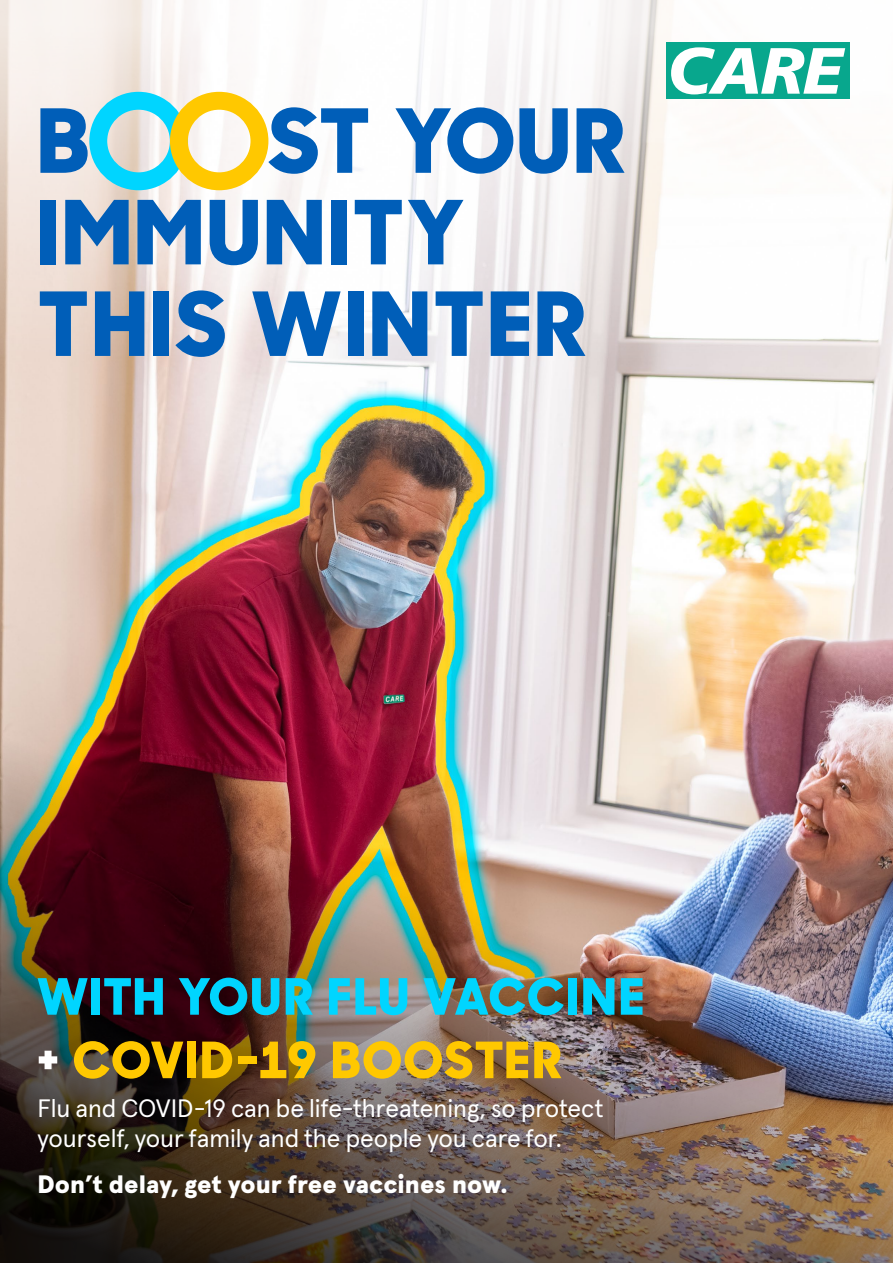
<style>
.page{position:relative;width:893px;height:1263px;background:#fff}
.page>*{position:absolute;margin:0;border:0;box-sizing:border-box;transform-origin:0 0}
.t1{font:800 88.35px/91.5px "Sharp Sans No 1";letter-spacing:.05em;color:#005eb8}
.t2{font:800 50.1px "Sharp Sans No 1";letter-spacing:.04em;color:#00d5ff}
.t3{font:800 50.1px "Sharp Sans No 1";letter-spacing:.035em;color:#ffc800}
.t4{font:25.05px/30px "Apercu Pro";letter-spacing:-.005em;color:#fff}
.t5{font:900 25.05px "Apercu Pro";color:#fff}
.s1{color:#fff}
</style>
<div class="page">
<img style="left:0;top:682px;width:893px;height:581px">
<img style="left:0;top:0;width:893px;height:682px">
<div style="left:89px;top:92px;width:99px;height:98px;border:18px solid #00d5ff;border-radius:50%"></div>
<div style="left:170px;top:92px;width:98px;height:98px;border:18px solid #ffc800;border-radius:50%"></div>
<div style="left:667px;top:43px;width:183px;height:56px;background:#08a78d"></div>
<svg style="left:671px;top:47px;width:174px;height:47px"></svg>
<p class="t1" style="left:38px;top:91px;width:588px;text-indent:230px">ST YOUR<br>IMMUNITY<br>THIS WINTER</p>
<p class="t1" style="left:38px;top:91px;width:52px">B</p>
<p class="t2" style="left:37px;top:960px;width:608px">WITH YOUR FLU VACCINE</p>
<p class="t3" style="left:37px;top:1023px;width:526px"><span class="s1">+</span> COVID-19 BOOSTER</p>
<p class="t4" style="left:37px;top:1091px;width:568px">Flu and COVID-19 can be life-threatening, so protect yourself, your family and the people you care for.</p>
<p class="t5" style="left:37px;top:1165px;width:472px">Don’t delay, get your free vaccines now.</p>
</div>
